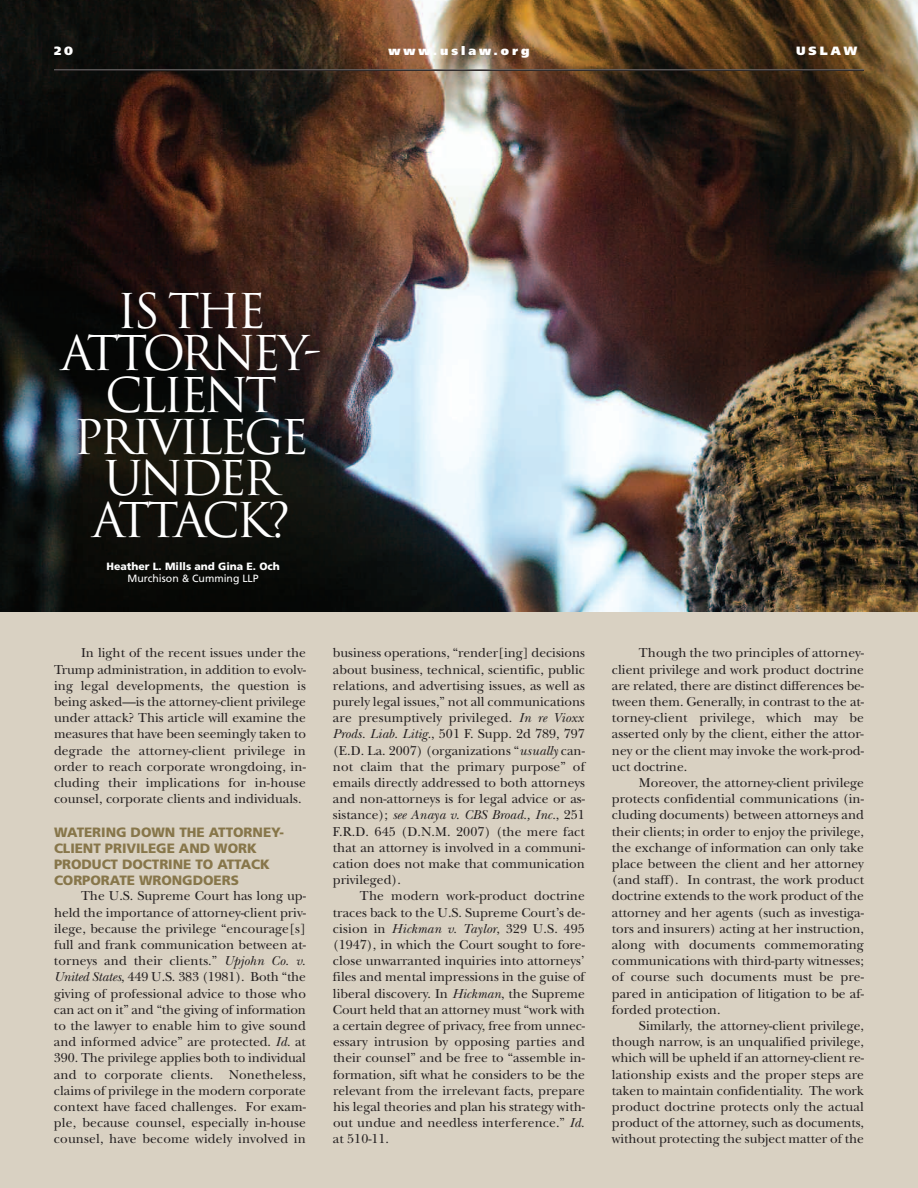
<style>
.page{position:relative;width:918px;height:1188px;background:#fff}
.page>*{position:absolute;margin:0;border:0;box-sizing:border-box;transform-origin:0 0}
.t1{font:46.65px/41.7px "Trajan";letter-spacing:-.08em;color:#fff;text-align:center}
.t2{font:13.5px/16.2px "New Baskerville";color:#231f20;text-align:justify}
.t3{font:900 13.5px/16.2px "Frutiger";letter-spacing:-.005em;color:#87764a}
.t4{font:900 12px "Frutiger";letter-spacing:.25em;color:#fff}
.t5{font:900 10.5px "Frutiger";color:#fff}
.t6{font:10.5px "Frutiger";color:#fff}
.s1{font-style:italic}
</style>
<div class="page">
<div style="left:0;top:610px;width:918px;height:578px;background:#d9d1c2"></div>
<img style="left:0;top:0;width:918px;height:612px">
<hr style="left:54px;top:69px;width:810px;height:2px;background:#231f20">
<p class="t4" style="left:54px;top:46px;width:20px">20</p>
<p class="t4" style="left:388px;top:46px;width:143px">www.uslaw.org</p>
<p class="t4" style="left:796px;top:46px;width:63px">USLAW</p>
<h1 class="t1" style="left:61px;top:291px;width:262px">IS THE<br>ATTORNEY-<br>CLIENT<br>PRIVILEGE<br>UNDER<br>ATTACK?</h1>
<p class="t5" style="left:106px;top:562px;width:175px">Heather L. Mills and Gina E. Och</p>
<p class="t6" style="left:128px;top:574px;width:133px">Murchison &amp; Cumming LLP</p>
<p class="t2" style="left:54px;top:647px;width:254px;text-indent:27px">In light of the recent issues under the Trump administration, in addition to evolv&shy;ing legal developments, the question is being asked—is the attorney-client privilege under attack? This article will examine the measures that have been seemingly taken to degrade the attorney-client privilege in order to reach corporate wrongdoing, in&shy;cluding their implications for in-house counsel, corporate clients and individuals.</p>
<p class="t3" style="left:54px;top:825px;width:231px">WATERING DOWN THE ATTORNEY-<br>CLIENT PRIVILEGE AND WORK<br>PRODUCT DOCTRINE TO ATTACK<br>CORPORATE WRONGDOERS</p>
<p class="t2" style="left:54px;top:890px;width:254px;text-indent:27px">The U.S. Supreme Court has long up&shy;held the importance of attorney-client priv&shy;ilege, because the privilege “encourage[s] full and frank communication between at&shy;torneys and their clients.” <span class="s1">Upjohn Co. v.<br>United States</span>, 449 U.S. 383 (1981). Both “the giving of professional advice to those who can act on it” and “the giving of information to the lawyer to enable him to give sound and informed advice” are protected. <span class="s1">Id.</span> at 390. The privilege applies both to individual and to corporate clients. Nonetheless, claims of privilege in the modern corporate context have faced challenges. For exam&shy;ple, because counsel, especially in-house counsel, have become widely involved in</p>
<p class="t2" style="left:333px;top:647px;width:254px">business operations, “render[ing] decisions about business, technical, scientific, public relations, and advertising issues, as well as purely legal issues,” not all communications are presumptively privileged. <span class="s1">In re Vioxx Prods. Liab. Litig.</span>, 501 F. Supp. 2d 789, 797 (E.D. La. 2007) (organizations “<span class="s1">usually</span> can&shy;not claim that the primary purpose” of emails directly addressed to both attorneys and non-attorneys is for legal advice or as&shy;sistance); <span class="s1">see Anaya v. CBS Broad., Inc.</span>, 251<br>F.R.D. 645 (D.N.M. 2007) (the mere fact that an attorney is involved in a communi&shy;cation does not make that communication privileged).</p>
<p class="t2" style="left:333px;top:890px;width:254px;text-indent:27px">The modern work-product doctrine traces back to the U.S. Supreme Court’s de&shy;cision in <span class="s1">Hickman v. Taylor</span>, 329 U.S. 495 (1947), in which the Court sought to fore&shy;close unwarranted inquiries into attorneys’ files and mental impressions in the guise of liberal discovery. In <span class="s1">Hickman</span>, the Supreme Court held that an attorney must “work with a certain degree of privacy, free from unnec&shy;essary intrusion by opposing parties and their counsel” and be free to “assemble in&shy;formation, sift what he considers to be the relevant from the irrelevant facts, prepare his legal theories and plan his strategy with&shy;out undue and needless interference.” <span class="s1">Id. </span>at 510-11.</p>
<p class="t2" style="left:612px;top:647px;width:254px;text-indent:27px">Though the two principles of attorney&shy;client privilege and work product doctrine are related, there are distinct differences be&shy;tween them. Generally, in contrast to the at&shy;torney-client privilege, which may be asserted only by the client, either the attor&shy;ney or the client may invoke the work-prod&shy;uct doctrine.</p>
<p class="t2" style="left:612px;top:776px;width:254px;text-indent:27px">Moreover, the attorney-client privilege protects confidential communications (in&shy;cluding documents) between attorneys and their clients; in order to enjoy the privilege, the exchange of information can only take place between the client and her attorney (and staff). In contrast, the work product doctrine extends to the work product of the attorney and her agents (such as investiga&shy;tors and insurers) acting at her instruction, along with documents commemorating communications with third-party witnesses; of course such documents must be pre&shy;pared in anticipation of litigation to be af&shy;forded protection.</p>
<p class="t2" style="left:612px;top:1019px;width:254px;text-indent:27px">Similarly, the attorney-client privilege, though narrow, is an unqualified privilege, which will be upheld if an attorney-client re&shy;lationship exists and the proper steps are taken to maintain confidentiality. The work product doctrine protects only the actual product of the attorney, such as documents, without protecting the subject matter of the</p>
</div>
